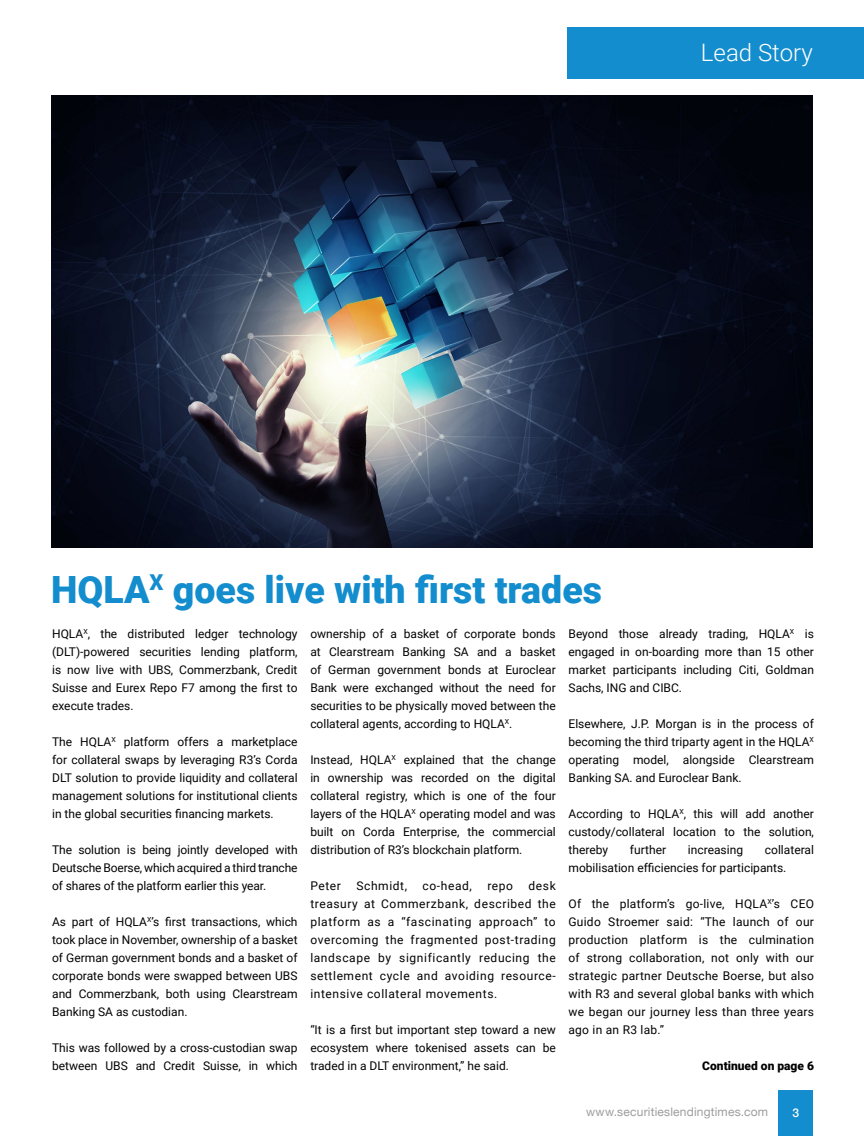
<style>
.page{position:relative;width:864px;height:1136px;background:#fff}
.page>*{position:absolute;margin:0;border:0;box-sizing:border-box;transform-origin:0 0}
.t1{font:900 37.5px "Roboto";color:#138dcd}
.t2{font:300 24px "Roboto";color:#fff}
.t3{font:12px/18px "Roboto";color:#020203;text-align:justify}
.t4{font:12px "Helvetica Neue";letter-spacing:.015em;color:#9d9d9c}
.t5{font:900 12px "Roboto";color:#020203}
.t6{font:12px "Roboto";letter-spacing:.05em;color:#020203}
.t7{font:500 12px "Helvetica Neue";color:#fff}
</style>
<div class="page">
<img style="left:51px;top:96px;width:761px;height:451px">
<div style="left:778px;top:1090px;width:34px;height:45px;background:#138dcd"></div>
<div style="left:567px;top:28px;width:296px;height:51px;background:#138dcd"></div>
<h2 class="t2" style="left:700px;top:36px;width:113px">Lead Story</h2>
<h1 class="t1" style="left:51px;top:563px;width:552px">HQLA<sup>X</sup> goes live with first trades</h1>
<p class="t3" style="left:52px;top:624px;width:247px">HQLA<sup>X</sup>, the distributed ledger technology (DLT)-powered securities lending platform, is now live with UBS, Commerzbank, Credit Suisse and Eurex Repo F7 among the first to execute trades.</p>
<p class="t3" style="left:52px;top:732px;width:247px">The HQLA<sup>X</sup> platform offers a marketplace for collateral swaps by leveraging R3’s Corda DLT solution to provide liquidity and collateral management solutions for institutional clients in the global securities financing markets.</p>
<p class="t3" style="left:52px;top:840px;width:247px">The solution is being jointly developed with Deutsche Boerse, which acquired a third tranche of shares of the platform earlier this year.</p>
<p class="t3" style="left:52px;top:912px;width:247px">As part of HQLA<sup>X</sup>’s first transactions, which took place in November, ownership of a basket of German government bonds and a basket of corporate bonds were swapped between UBS and Commerzbank, both using Clearstream Banking SA as custodian.</p>
<p class="t3" style="left:52px;top:1038px;width:247px">This was followed by a cross-custodian swap between UBS and Credit Suisse, in which</p>
<p class="t3" style="left:310px;top:624px;width:247px">ownership of a basket of corporate bonds at Clearstream Banking SA and a basket of German government bonds at Euroclear Bank were exchanged without the need for securities to be physically moved between the collateral agents, according to HQLA<sup>X</sup>.</p>
<p class="t3" style="left:310px;top:750px;width:247px">Instead, HQLA<sup>X</sup> explained that the change in ownership was recorded on the digital collateral registry, which is one of the four layers of the HQLA<sup>X</sup> operating model and was built on Corda Enterprise, the commercial distribution of R3’s blockchain platform.</p>
<p class="t3" style="left:310px;top:876px;width:32px">Peter</p>
<p class="t6" style="left:356px;top:877px;width:52px">Schmidt,</p>
<p class="t3" style="left:422px;top:876px;width:51px">co-head,</p>
<p class="t3" style="left:487px;top:876px;width:27px">repo</p>
<p class="t3" style="left:568px;top:624px;width:247px">Beyond those already trading, HQLA<sup>X</sup> is engaged in on-boarding more than 15 other market participants including Citi, Goldman Sachs, ING and CIBC.</p>
<p class="t3" style="left:568px;top:714px;width:247px">Elsewhere, J.P. Morgan is in the process of becoming the third triparty agent in the HQLA<sup>X </sup>operating model, alongside Clearstream Banking SA. and Euroclear Bank.</p>
<p class="t3" style="left:568px;top:804px;width:247px">According to HQLA<sup>X</sup>, this will add another custody/collateral location to the solution, thereby</p>
<p class="t3" style="left:629px;top:840px;width:38px">further</p>
<p class="t3" style="left:687px;top:840px;width:57px">increasing</p>
<p class="t3" style="left:568px;top:840px;width:247px;text-indent:196px">collateral mobilisation efficiencies for participants.</p>
<p class="t3" style="left:568px;top:894px;width:247px">Of the platform’s go-live, HQLA<sup>X</sup>’s CEO Guido Stroemer said: “The launch of our production platform is the culmination of strong collaboration, not only with our strategic partner Deutsche Boerse, but also with R3 and several global banks with which we began our journey less than three years ago in an R3 lab.”</p>
<p class="t5" style="left:702px;top:1057px;width:113px">Continued on page 6</p>
<p class="t3" style="left:310px;top:876px;width:247px;text-indent:218px">desk treasury at Commerzbank, described the platform as a “fascinating approach” to overcoming the fragmented post-trading landscape by significantly reducing the settlement cycle and avoiding resource&shy;intensive collateral movements.</p>
<p class="t3" style="left:310px;top:1020px;width:247px">“It is a first but important step toward a new ecosystem where tokenised assets can be traded in a DLT environment,” he said.</p>
<p class="t4" style="left:586px;top:1103px;width:183px">www.securitieslendingtimes.com</p>
<p class="t7" style="left:792px;top:1102px;width:8px">3</p>
</div>
